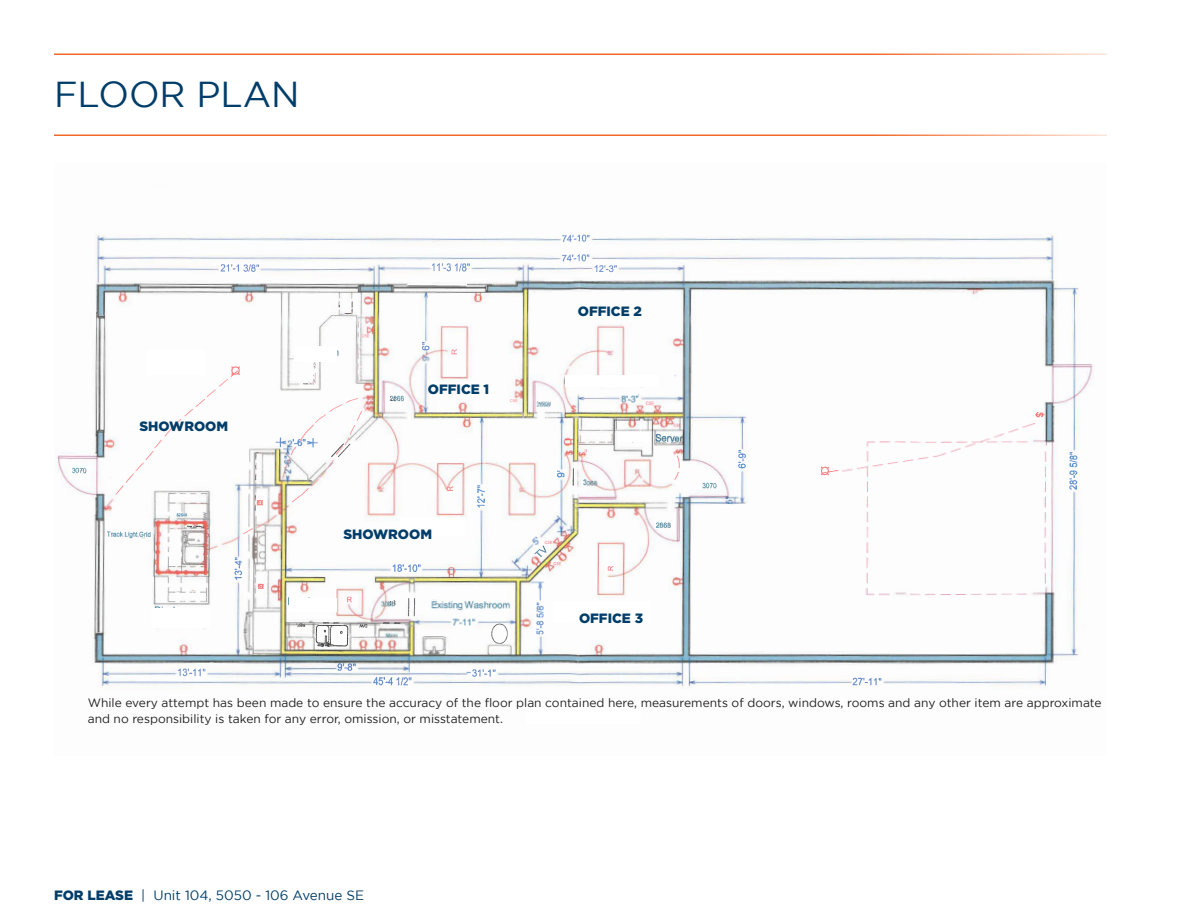
<style>
.page{position:relative;width:1188px;height:918px;background:#fff}
.page>*{position:absolute;margin:0;border:0;box-sizing:border-box;transform-origin:0 0}
.t1{font:36px "Gotham";color:#003d69}
.t2{font:900 13.5px "Gotham";color:#003d69}
.t3{font:13.5px "Gotham";color:#003d69}
.t4{font:12px/16.5px "Gotham";color:#231f20}
.s1{font-weight:900}
</style>
<div class="page">
<hr style="left:54px;top:135px;width:1053px;height:1px;background:#f26624">
<hr style="left:54px;top:54px;width:1053px;height:1px;background:#f26624">
<img style="left:57px;top:234px;width:1036px;height:455px">
<img style="left:153px;top:606px;width:57px;height:24px">
<img style="left:154px;top:407px;width:40px;height:42px">
<svg style="left:194px;top:398px;width:11px;height:9px"></svg>
<img style="left:206px;top:378px;width:23px;height:20px">
<svg style="left:229px;top:366px;width:11px;height:12px"></svg>
<img style="left:274px;top:436px;width:14px;height:23px">
<img style="left:314px;top:397px;width:54px;height:38px">
<img style="left:220px;top:262px;width:39px;height:12px">
<img style="left:177px;top:667px;width:58px;height:11px">
<img style="left:356px;top:320px;width:4px;height:50px">
<img style="left:297px;top:347px;width:43px;height:38px">
<img style="left:253px;top:450px;width:9px;height:62px">
<img style="left:139px;top:490px;width:118px;height:113px">
<img style="left:372px;top:675px;width:41px;height:11px">
<img style="left:391px;top:563px;width:30px;height:11px">
<svg style="left:421px;top:341px;width:10px;height:11px"></svg>
<svg style="left:446px;top:485px;width:8px;height:7px"></svg>
<svg style="left:450px;top:348px;width:8px;height:7px"></svg>
<img style="left:562px;top:234px;width:56px;height:39px">
<img style="left:530px;top:533px;width:16px;height:101px">
<img style="left:432px;top:263px;width:39px;height:9px">
<img style="left:587px;top:432px;width:27px;height:12px">
<img style="left:387px;top:598px;width:258px;height:28px">
<img style="left:620px;top:431px;width:52px;height:13px">
<img style="left:535px;top:375px;width:116px;height:32px">
<img style="left:656px;top:522px;width:15px;height:7px">
<svg style="left:674px;top:373px;width:4px;height:6px"></svg>
<img style="left:672px;top:422px;width:9px;height:60px">
<img style="left:852px;top:676px;width:30px;height:11px">
<img style="left:865px;top:584px;width:164px;height:12px">
<img style="left:841px;top:420px;width:197px;height:164px">
<img style="left:1043px;top:449px;width:6px;height:135px">
<img style="left:1069px;top:450px;width:10px;height:42px">
<svg style="left:1035px;top:411px;width:11px;height:9px"></svg>
<img style="left:737px;top:449px;width:9px;height:22px">
<img style="left:820px;top:465px;width:19px;height:12px">
<img style="left:701px;top:482px;width:2px;height:9px">
<img style="left:654px;top:433px;width:25px;height:11px">
<svg style="left:703px;top:482px;width:15px;height:9px"></svg>
<svg style="left:634px;top:387px;width:21px;height:19px"></svg>
<img style="left:477px;top:483px;width:9px;height:25px">
<img style="left:471px;top:667px;width:26px;height:11px">
<svg style="left:485px;top:284px;width:3px;height:8px"></svg>
<img style="left:407px;top:283px;width:60px;height:7px">
<svg style="left:606px;top:565px;width:8px;height:8px"></svg>
<svg style="left:584px;top:448px;width:4px;height:6px"></svg>
<svg style="left:557px;top:468px;width:9px;height:11px"></svg>
<img style="left:534px;top:544px;width:3px;height:15px">
<svg style="left:509px;top:398px;width:10px;height:5px"></svg>
<svg style="left:465px;top:671px;width:7px;height:4px"></svg>
<svg style="left:582px;top:479px;width:6px;height:7px"></svg>
<img style="left:571px;top:466px;width:4px;height:22px">
<svg style="left:537px;top:539px;width:26px;height:29px"></svg>
<img style="left:537px;top:400px;width:15px;height:7px">
<img style="left:490px;top:622px;width:18px;height:24px">
<svg style="left:467px;top:601px;width:4px;height:5px"></svg>
<img style="left:337px;top:300px;width:17px;height:16px">
<img style="left:295px;top:621px;width:73px;height:25px">
<img style="left:383px;top:621px;width:19px;height:5px">
<img style="left:437px;top:599px;width:27px;height:13px">
<img style="left:254px;top:463px;width:4px;height:14px">
<img style="left:308px;top:362px;width:8px;height:23px">
<svg style="left:350px;top:303px;width:4px;height:11px"></svg>
<img style="left:423px;top:648px;width:23px;height:7px">
<img style="left:252px;top:646px;width:145px;height:10px">
<img style="left:237px;top:657px;width:109px;height:6px">
<img style="left:388px;top:393px;width:17px;height:9px">
<svg style="left:361px;top:332px;width:10px;height:7px"></svg>
<svg style="left:346px;top:596px;width:7px;height:9px"></svg>
<img style="left:337px;top:663px;width:20px;height:9px">
<img style="left:337px;top:347px;width:2px;height:11px">
<img style="left:292px;top:486px;width:18px;height:18px">
<img style="left:290px;top:423px;width:28px;height:32px">
<img style="left:288px;top:596px;width:47px;height:11px">
<svg style="left:254px;top:450px;width:8px;height:6px"></svg>
<svg style="left:254px;top:497px;width:10px;height:13px"></svg>
<svg style="left:253px;top:582px;width:11px;height:11px"></svg>
<svg style="left:242px;top:526px;width:12px;height:9px"></svg>
<img style="left:233px;top:555px;width:9px;height:25px">
<svg style="left:190px;top:588px;width:7px;height:5px"></svg>
<svg style="left:446px;top:392px;width:18px;height:1px"></svg>
<svg style="left:389px;top:395px;width:16px;height:7px"></svg>
<svg style="left:388px;top:599px;width:8px;height:8px"></svg>
<img style="left:330px;top:442px;width:22px;height:15px">
<img style="left:186px;top:525px;width:18px;height:5px">
<img style="left:107px;top:530px;width:45px;height:10px">
<svg style="left:98px;top:314px;width:7px;height:4px"></svg>
<svg style="left:96px;top:630px;width:7px;height:4px"></svg>
<svg style="left:221px;top:535px;width:13px;height:11px"></svg>
<svg style="left:205px;top:593px;width:3px;height:6px"></svg>
<svg style="left:175px;top:512px;width:13px;height:6px"></svg>
<svg style="left:115px;top:449px;width:39px;height:47px"></svg>
<img style="left:71px;top:466px;width:16px;height:9px">
<svg style="left:75px;top:468px;width:12px;height:7px"></svg>
<div style="left:553px;top:601px;width:97px;height:21px;background:#fff"></div>
<div style="left:565px;top:376px;width:92px;height:11px;background:#fff"></div>
<div style="left:151px;top:608px;width:59px;height:20px;background:#fff"></div>
<div style="left:431px;top:382px;width:45px;height:10px;background:#fff"></div>
<div style="left:400px;top:517px;width:65px;height:18px;background:#fff"></div>
<div style="left:148px;top:351px;width:57px;height:24px;background:#fff"></div>
<div style="left:295px;top:346px;width:42px;height:16px;background:#fff"></div>
<div style="left:289px;top:598px;width:47px;height:13px;background:#fff"></div>
<div style="left:619px;top:433px;width:31px;height:9px;background:#fff"></div>
<p class="t1" style="left:54px;top:75px;width:247px">FLOOR PLAN</p>
<p class="t2" style="left:140px;top:419px;width:90px">SHOWROOM</p>
<p class="t2" style="left:428px;top:381px;width:63px">OFFICE 1</p>
<p class="t2" style="left:343px;top:526px;width:90px">SHOWROOM</p>
<p class="t2" style="left:578px;top:303px;width:66px">OFFICE 2</p>
<p class="t2" style="left:579px;top:610px;width:66px">OFFICE 3</p>
<p class="t4" style="left:88px;top:694px;width:1015px">While every attempt has been made to ensure the accuracy of the floor plan contained here, measurements of doors, windows, rooms and any other item are approximate and no responsibility is taken for any error, omission, or misstatement.</p>
<p class="t3" style="left:54px;top:887px;width:312px"><span class="s1">FOR LEASE</span> | Unit 104, 5050 - 106 Avenue SE</p>
</div>
